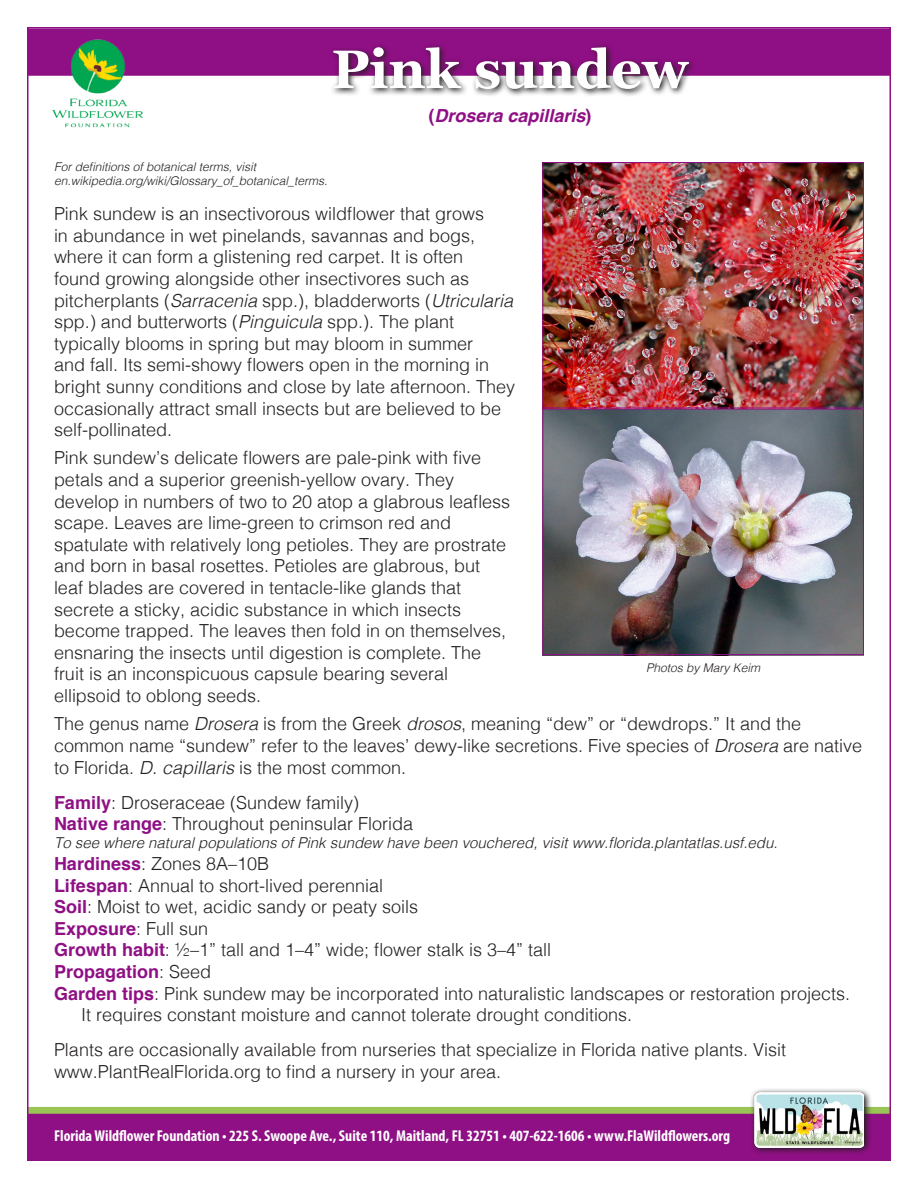
<style>
.page{position:relative;width:918px;height:1188px;background:#fff}
.page>*{position:absolute;margin:0;border:0;box-sizing:border-box;transform-origin:0 0}
.t1{font:700 54px "Georgia";color:#fff}
.t2{font:300 18px/21.6px "Helvetica";color:#231f20}
.t3{font:700 18px "Helvetica";color:#8f0f84}
.t4{font:italic 700 18px "Helvetica";color:#8f0f84}
.t5{font:700 condensed 15.75px "Myriad Pro";color:#fff}
.t6{font:italic 300 15px "Helvetica";color:#231f20}
.t7{font:italic 300 12px/14.4px "Helvetica";color:#231f20}
.s1{font-style:normal}
.s2{font-style:italic}
.s3{font-weight:700;color:#8f0f84}
.s4{font-weight:300;color:#231f20}
</style>
<div class="page">
<div style="left:27px;top:1107px;width:864px;height:7px;background:#9ac456"></div>
<div style="left:27px;top:1114px;width:864px;height:47px;background:#8f0f84"></div>
<div style="left:27px;top:28px;width:864px;height:48px;background:#8f0f84;border:2px solid #8f0f84"></div>
<svg style="left:750px;top:1089px;width:122px;height:64px"></svg>
<img style="left:754px;top:1092px;width:110px;height:55px">
<img style="left:47px;top:28px;width:102px;height:100px">
<svg style="left:330px;top:45px;width:367px;height:51px"></svg>
<img style="left:544px;top:164px;width:318px;height:489px">
<div style="left:542px;top:409px;width:322px;height:246px;border:1px solid #8f0f84"></div>
<div style="left:542px;top:162px;width:322px;height:247px;border:1px solid #8f0f84"></div>
<p class="t1" style="left:332px;top:29px;width:358px">Pink sundew</p>
<p class="t4" style="left:428px;top:100px;width:165px"><span class="s1">(</span>Drosera capillaris<span class="s1">)</span></p>
<p class="t7" style="left:54px;top:158px;width:275px">For definitions of botanical terms, visit en.wikipedia.org/wiki/Glossary_of_botanical_terms.</p>
<p class="t2" style="left:54px;top:202px;width:463px">Pink sundew is an insectivorous wildflower that grows<br>in abundance in wet pinelands, savannas and bogs, where it can form a glistening red carpet. It is often<br>found growing alongside other insectivores such as pitcherplants (<span class="s2">Sarracenia</span> spp.), bladderworts (<span class="s2">Utricularia </span>spp.) and butterworts (<span class="s2">Pinguicula</span> spp.). The plant typically blooms in spring but may bloom in summer<br>and fall. Its semi-showy flowers open in the morning in bright sunny conditions and close by late afternoon. They occasionally attract small insects but are believed to be self-pollinated.</p>
<p class="t2" style="left:54px;top:446px;width:458px">Pink sundew’s delicate flowers are pale-pink with five petals and a superior greenish-yellow ovary. They develop in numbers of two to 20 atop a glabrous leafless scape. Leaves are lime-green to crimson red and spatulate with relatively long petioles. They are prostrate and born in basal rosettes. Petioles are glabrous, but leaf blades are covered in tentacle-like glands that secrete a sticky, acidic substance in which insects become trapped. The leaves then fold in on themselves, ensnaring the insects until digestion is complete. The fruit is an inconspicuous capsule bearing several ellipsoid to oblong seeds.</p>
<p class="t2" style="left:54px;top:712px;width:810px">The genus name <span class="s2">Drosera</span> is from the Greek <span class="s2">drosos</span>, meaning “dew” or “dewdrops.” It and the common name “sundew” refer to the leaves’ dewy-like secretions. Five species of <span class="s2">Drosera</span> are native to Florida. <span class="s2">D. capillaris</span> is the most common.</p>
<p class="t2" style="left:54px;top:790px;width:307px"><span class="s3">Family</span>: Droseraceae (Sundew family)</p>
<p class="t2" style="left:54px;top:812px;width:361px"><span class="s3">Native range</span>: Throughout peninsular Florida</p>
<p class="t6" style="left:54px;top:830px;width:725px">To see where natural populations of Pink sundew have been vouchered, visit www.florida.plantatlas.usf.edu.</p>
<p class="t2" style="left:54px;top:851px;width:217px"><span class="s3">Hardiness</span>: Zones 8A–10B</p>
<p class="t2" style="left:54px;top:873px;width:331px"><span class="s3">Lifespan</span>: Annual to short-lived perennial</p>
<p class="t2" style="left:54px;top:895px;width:366px"><span class="s3">Soil</span>: Moist to wet, acidic sandy or peaty soils</p>
<p class="t3" style="left:54px;top:914px;width:156px">Exposure<span class="s4">: Full sun</span></p>
<p class="t2" style="left:54px;top:938px;width:499px"><span class="s3">Growth habit</span>: ½–1” tall and 1–4” wide; flower stalk is 3–4” tall</p>
<p class="t3" style="left:54px;top:957px;width:159px">Propagation<span class="s4">: Seed</span></p>
<p class="t2" style="left:81px;top:981px;width:771px;text-indent:-27px"><span class="s3">Garden tips</span>: Pink sundew may be incorporated into naturalistic landscapes or restoration projects.<br>It requires constant moisture and cannot tolerate drought conditions.</p>
<p class="t2" style="left:54px;top:1038px;width:734px">Plants are occasionally available from nurseries that specialize in Florida native plants. Visit www.PlantRealFlorida.org to find a nursery in your area.</p>
<p class="t7" style="left:646px;top:660px;width:116px">Photos by Mary Keim</p>
<p class="t5" style="left:54px;top:1126px;width:678px">Florida Wildflower Foundation • 225 S. Swoope Ave., Suite 110, Maitland, FL 32751 • 407-622-1606 • www.FlaWildflowers.org</p>
</div>
